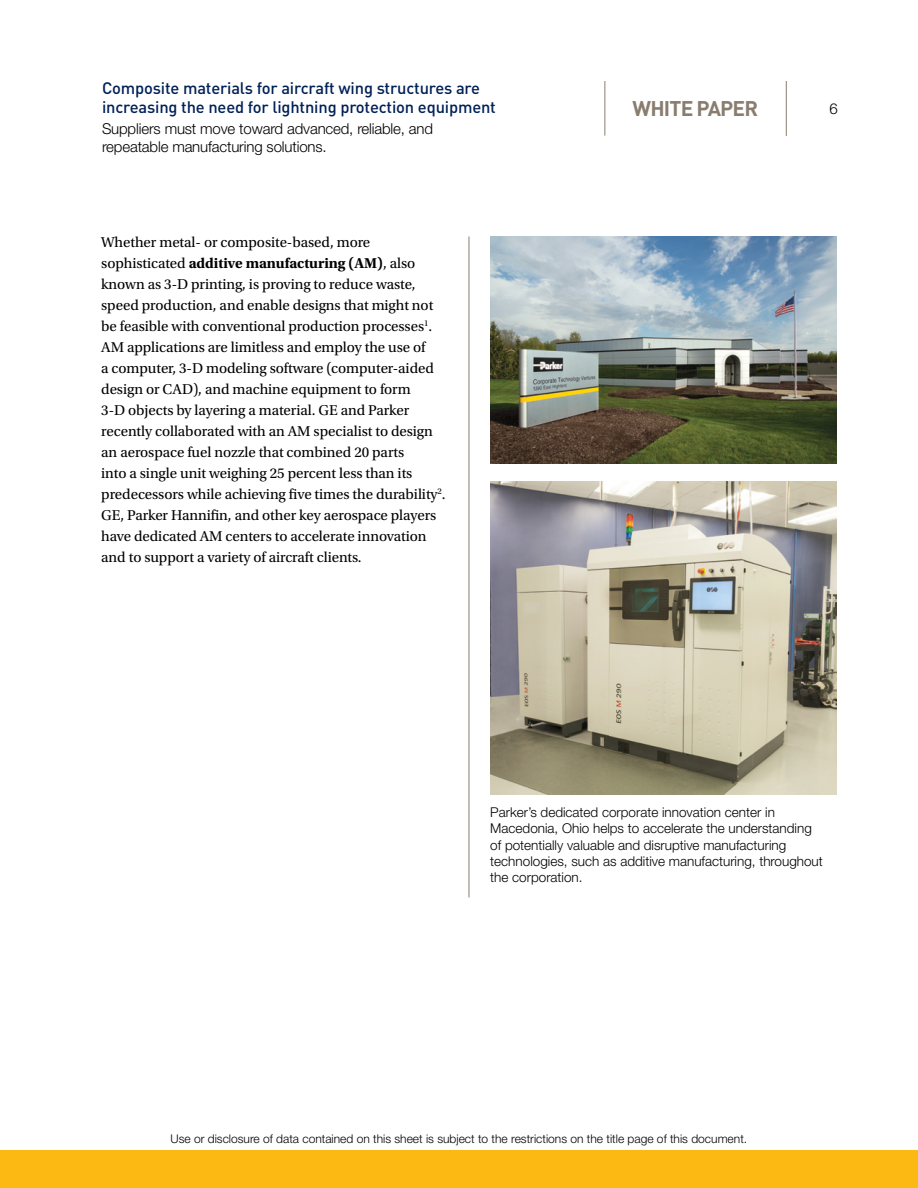
<style>
.page{position:relative;width:918px;height:1188px;background:#fff}
.page>*{position:absolute;margin:0;border:0;box-sizing:border-box;transform-origin:0 0}
.t1{font:700 21px "DINOT";letter-spacing:-.04em;color:#887d6e}
.t2{font:500 16.5px/19.5px "DINOT";letter-spacing:-.01em;color:#002157}
.t3{font:15px/21px "Utopia Std";letter-spacing:-.005em;color:#000}
.t4{font:300 15px/18px "Helvetica Neue LT Std";letter-spacing:-.01em;color:#000}
.t5{font:300 13.5px/16.2px "Helvetica Neue LT Std";color:#000}
.t6{font:300 12px "Helvetica Neue LT Std";color:#000}
.s1{font-weight:700}
</style>
<div class="page">
<div style="left:0;top:1150px;width:918px;height:38px;background:#fdb913"></div>
<hr style="left:604px;top:81px;width:1px;height:55px;background:#887d6e">
<hr style="left:786px;top:81px;width:1px;height:55px;background:#887d6e">
<img style="left:491px;top:237px;width:346px;height:226px">
<img style="left:491px;top:481px;width:346px;height:313px">
<hr style="left:469px;top:237px;width:1px;height:660px;background:#887d6e">
<p class="t2" style="left:102px;top:77px;width:395px">Composite materials for aircraft wing structures are increasing the need for lightning protection equipment</p>
<p class="t4" style="left:102px;top:119px;width:333px">Suppliers must move toward advanced, reliable, and repeatable manufacturing solutions.</p>
<p class="t3" style="left:101px;top:232px;width:346px">Whether metal- or composite-based, more sophisticated <span class="s1">additive manufacturing (AM)</span>, also known as 3-D printing, is proving to reduce waste, speed production, and enable designs that might not be feasible with conventional production processes<sup>1</sup>.<br>AM applications are limitless and employ the use of<br>a computer, 3-D modeling software (computer-aided design or CAD), and machine equipment to form<br>3-D objects by layering a material. GE and Parker recently collaborated with an AM specialist to design an aerospace fuel nozzle that combined 20 parts<br>into a single unit weighing 25 percent less than its predecessors while achieving five times the durability<sup>2</sup>.<br>GE, Parker Hannifin, and other key aerospace players have dedicated AM centers to accelerate innovation and to support a variety of aircraft clients.</p>
<h1 class="t1" style="left:633px;top:95px;width:127px">WHITE PAPER</h1>
<p class="t4" style="left:829px;top:99px;width:10px">6</p>
<p class="t5" style="left:490px;top:804px;width:334px">Parker’s dedicated corporate innovation center in Macedonia, Ohio helps to accelerate the understanding of potentially valuable and disruptive manufacturing technologies, such as additive manufacturing, throughout the corporation.</p>
<p class="t6" style="left:170px;top:1131px;width:578px">Use or disclosure of data contained on this sheet is subject to the restrictions on the title page of this document.</p>
</div>
